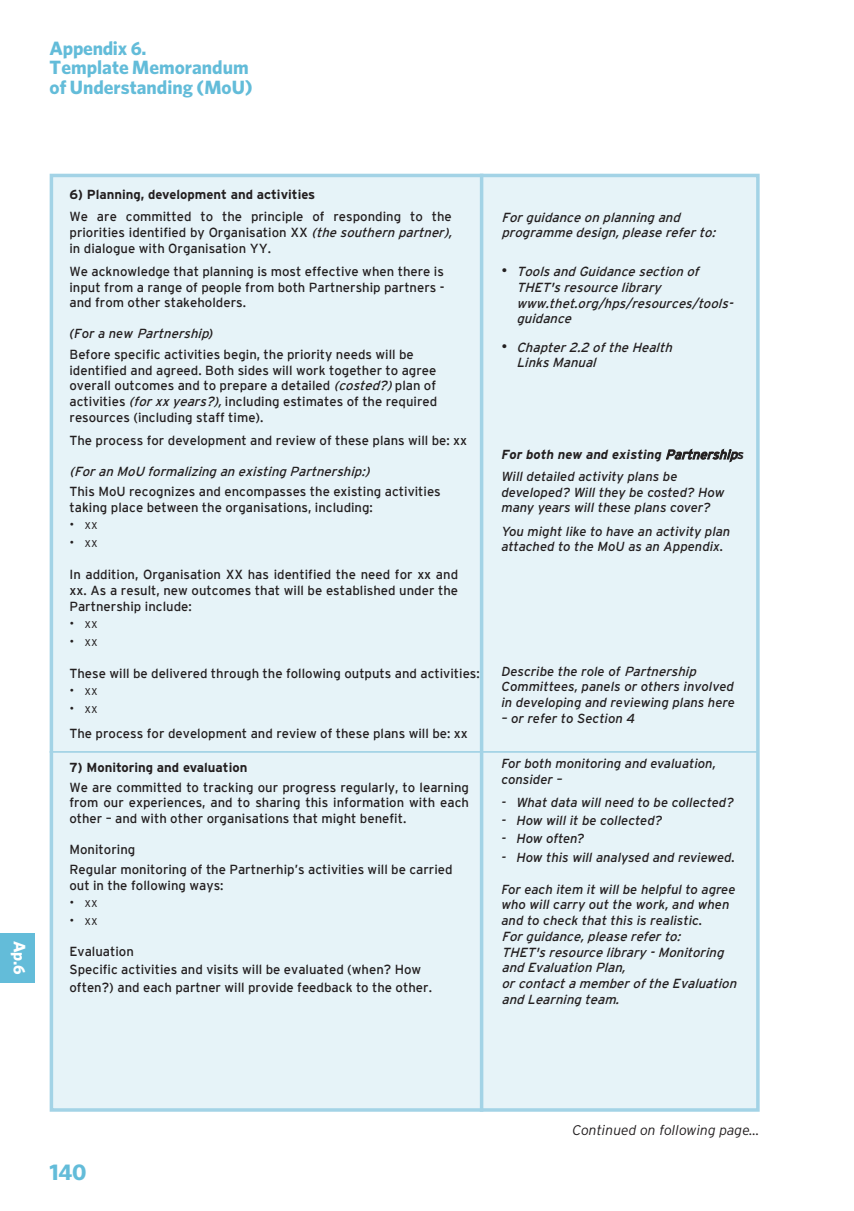
<style>
.page{position:relative;width:854px;height:1211px;background:#fff}
.page>*{position:absolute;margin:0;border:0;box-sizing:border-box;transform-origin:0 0}
.t1{font:700 22.75px "Whitney";color:#63bcd9}
.t2{font:700 19.25px/19.2px "Whitney";color:#63bcd9}
.t3{font:700 16.62px "Whitney";color:#fff}
.t4{font:italic 300 14px "Interstate";color:#231f20}
.t5{font:13.12px/15.8px "Interstate";color:#231f20}
.t6{font:italic 13.12px/15.8px "Interstate";color:#231f20}
.t7{font:italic 13.12px/15.8px "Interstate";color:#231f20}
.t8{font:700 13.12px "Interstate";color:#231f20}
.t9{font:300 13.12px "Interstate";color:#231f20}
.s1{font-style:italic}
.s2{font-style:inherit}
.s3{font-weight:700}
</style>
<div class="page">
<div style="left:53px;top:177px;width:702px;height:931px;background:#e6f3f8"></div>
<div style="left:50px;top:174px;width:709px;height:937px;border:4px solid #a3d3e6"></div>
<svg style="left:479px;top:174px;width:4px;height:937px;fill:#a3d3e6"></svg>
<hr style="left:50px;top:751px;width:708px;height:1px;background:#a3d3e6">
<div style="left:0;top:933px;width:35px;height:49px;background:#63bcd9"></div>
<h2 class="t2" style="left:50px;top:39px;width:204px">Appendix 6.<br>Template Memorandum of Understanding (MoU)</h2>
<p class="t3" style="left:29px;top:940px;width:36px;rotate:90deg">Ap.6</p>
<p class="t8" style="left:69px;top:187px;width:247px">6) Planning, development and activities</p>
<p class="t5" style="left:69px;top:208px;width:387px">We are committed to the principle of responding to the priorities identified by Organisation XX <span class="s1">(thesouthernpartner), </span>in dialogue with Organisation YY.</p>
<p class="t5" style="left:69px;top:263px;width:376px;text-align:justify">We acknowledge that planning is most effective when there is input from a range of people from both Partnership partners - and from other stakeholders.</p>
<p class="t5" style="left:69px;top:323px;width:345px;line-height:20.7px"><span class="s1">( Fo r a n e w</span> <span class="s1">Partnership</span><span class="s1">)<br></span>Before specific activities begin, the priority needs will be</p>
<p class="t5" style="left:69px;top:362px;width:369px;text-align:justify">identified and agreed. Both sides will work together to agree overall outcomes and to prepare a detailed <span class="s1">(costed?)</span>plan of activities <span class="s1">(forxxyears?),</span>including estimates of the required resources (including staff time).</p>
<p class="t5" style="left:69px;top:432px;width:399px">The process for development and review of these plans will be: xx</p>
<p class="t7" style="left:69px;top:463px;width:305px">(For an MoU formalizing an existing Partnership:)</p>
<p class="t5" style="left:69px;top:484px;width:373px">This MoU recognizes and encompasses the existing activities taking place between the organisations, including:</p>
<p class="t9" style="left:69px;top:517px;width:30px">• xx</p>
<p class="t9" style="left:69px;top:535px;width:30px">• xx</p>
<p class="t5" style="left:69px;top:566px;width:390px;text-align:justify">In addition, Organisation XX has identified the need for xx and xx. As a result, new outcomes that will be established under the Partnership include:</p>
<p class="t9" style="left:69px;top:615px;width:30px">• xx</p>
<p class="t9" style="left:69px;top:633px;width:30px">• xx</p>
<p class="t5" style="left:69px;top:665px;width:411px">These will be delivered through the following outputs and activities:</p>
<p class="t9" style="left:69px;top:682px;width:30px">• xx</p>
<p class="t9" style="left:69px;top:700px;width:30px">• xx</p>
<p class="t5" style="left:69px;top:725px;width:399px">The process for development and review of these plans will be: xx</p>
<p class="t8" style="left:69px;top:759px;width:179px">7) Monitoring and evaluation</p>
<p class="t5" style="left:69px;top:779px;width:401px;text-align:justify">We are committed to tracking our progress regularly, to learning from our experiences, and to sharing this information with each other – and with other organisations that might benefit.</p>
<p class="t5" style="left:69px;top:838px;width:384px;line-height:20.7px">Monitoring<br>Regular monitoring of the Partnerhip’s activities will be carried</p>
<p class="t5" style="left:69px;top:877px;width:155px">out in the following ways:</p>
<p class="t9" style="left:69px;top:894px;width:30px">• xx</p>
<p class="t9" style="left:69px;top:913px;width:30px">• xx</p>
<p class="t5" style="left:69px;top:941px;width:364px;line-height:18.2px">Evaluation<br>Specific activities and visits will be evaluated (when? How often?) and each partner will provide feedback to the other.</p>
<p class="t7" style="left:501px;top:209px;width:219px">Forguidance on planning and programme design,please referto:</p>
<p class="t7" style="left:516px;top:263px;width:222px;text-indent:-15px"><span class="s2">•</span> Toolsand Guidance section of<br>THET'sresource library www.thet.org/hps/resources/tools&shy;guidance</p>
<p class="t7" style="left:516px;top:339px;width:161px;text-indent:-15px"><span class="s2">•</span> Chapter2.2 ofthe Health<br>LinksManual</p>
<p class="t6" style="left:501px;top:443px;width:244px;line-height:21.9px"><span class="s3">For both new and existing</span> <span class="s2">Partnership</span><span class="s3">s<br></span>Will detailed activity plans be</p>
<p class="t6" style="left:501px;top:484px;width:224px">developed? Will they be costed? How many years will these plans cover?</p>
<p class="t6" style="left:501px;top:523px;width:230px">You might like to have an activity plan attached to the MoU as an Appendix.</p>
<p class="t6" style="left:501px;top:663px;width:235px">Describe the role of <span class="s2">Partnership<br></span>Committees, panels or others involved in developing and reviewing plans here</p>
<p class="t6" style="left:501px;top:710px;width:135px">– or refer to Section 4</p>
<p class="t6" style="left:501px;top:755px;width:216px">For both monitoring and evaluation, consider –</p>
<p class="t6" style="left:501px;top:794px;width:234px">- What data will need to be collected?</p>
<p class="t6" style="left:501px;top:812px;width:162px">- How will it be collected?</p>
<p class="t6" style="left:501px;top:830px;width:84px">- How often?</p>
<p class="t6" style="left:501px;top:849px;width:235px">- How this will analysed and reviewed.</p>
<p class="t6" style="left:501px;top:881px;width:235px">For each item it will be helpful to agree who will carry out the work, and when and to check that this is realistic.</p>
<p class="t7" style="left:501px;top:928px;width:240px">Forguidance,please referto:<br>THET'sresource library -Monitoring and Evaluation Plan,<br>orcontacta memberofthe Evaluation and Learning team.</p>
<h1 class="t1" style="left:50px;top:1158px;width:38px">140</h1>
<p class="t4" style="left:572px;top:1122px;width:188px">Continued on following page...</p>
</div>
